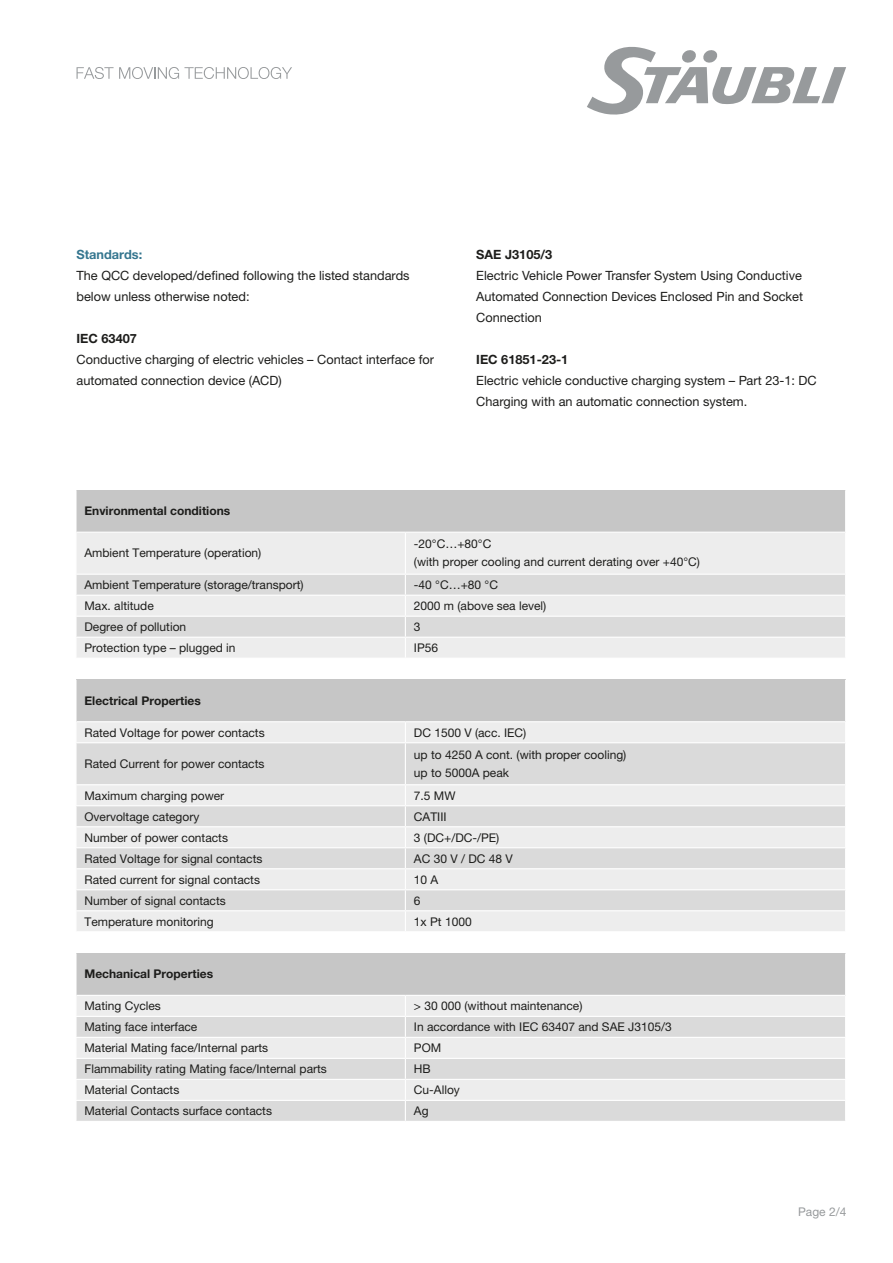
<style>
.page{position:relative;width:893px;height:1263px;background:#fff}
.page>*{position:absolute;margin:0;border:0;box-sizing:border-box;transform-origin:0 0}
.DS_Copy_Text_EN{font:12.75px/21px "Helvetica Neue LTW1 G";color:#1d1d1b}
.DS_Copy_Text_EN-2{font:700 12.75px "Helvetica Neue LTW1 G";color:#1d1d1b}
.DS_Copy_Text_EN-3{font:700 12.75px "Helvetica Neue LTW1 G";color:#35768f}
.Table_Body_neutral{font:12px "Helvetica Neue LTW1 G";color:#1d1d1b}
.Table_Header_neutral{font:700 12px "Helvetica Neue LTW1 G";color:#1d1d1b}
.DS_Address_Ref-No{font:12px "Helvetica Neue LTW1 G";color:#979a9c}
</style>
<div class="page">
<svg style="left:587px;top:47px;width:259px;height:68px"></svg>
<svg style="left:77px;top:67px;width:215px;height:12px"></svg>
<div style="left:76px;top:490px;width:770px;height:42px;background:#c6c6c6"></div>
<div style="left:77px;top:533px;width:768px;height:125px;background:#ededed"></div>
<svg style="left:77px;top:575px;width:768px;height:62px;background:#e0e0e0"></svg>
<hr style="left:75px;top:490px;width:2px;height:42px;background:#fff">
<hr style="left:845px;top:490px;width:1px;height:42px;background:#fff">
<hr style="left:75px;top:574px;width:330px;height:1px;background:#fff">
<hr style="left:405px;top:574px;width:441px;height:1px;background:#fff">
<hr style="left:75px;top:595px;width:330px;height:1px;background:#fff">
<hr style="left:405px;top:595px;width:441px;height:1px;background:#fff">
<hr style="left:405px;top:533px;width:1px;height:41px;background:#fff">
<hr style="left:75px;top:616px;width:330px;height:1px;background:#fff">
<hr style="left:405px;top:616px;width:441px;height:1px;background:#fff">
<hr style="left:75px;top:637px;width:330px;height:1px;background:#fff">
<hr style="left:405px;top:637px;width:441px;height:1px;background:#fff">
<svg style="left:405px;top:575px;width:1px;height:83px"></svg>
<div style="left:76px;top:680px;width:770px;height:42px;background:#c6c6c6"></div>
<div style="left:77px;top:722px;width:768px;height:209px;background:#ededed"></div>
<svg style="left:77px;top:743px;width:768px;height:167px;background:#e1e1e1"></svg>
<hr style="left:75px;top:680px;width:2px;height:42px;background:#fff">
<hr style="left:845px;top:680px;width:1px;height:42px;background:#fff">
<hr style="left:77px;top:721px;width:328px;height:1px;background:#fff">
<hr style="left:405px;top:721px;width:440px;height:1px;background:#fff">
<hr style="left:75px;top:742px;width:330px;height:1px;background:#fff">
<hr style="left:405px;top:742px;width:441px;height:1px;background:#fff">
<hr style="left:405px;top:743px;width:1px;height:41px;background:#fff">
<hr style="left:75px;top:784px;width:330px;height:1px;background:#fff">
<hr style="left:405px;top:784px;width:441px;height:1px;background:#fff">
<svg style="left:405px;top:722px;width:1px;height:20px"></svg>
<hr style="left:75px;top:805px;width:330px;height:1px;background:#fff">
<hr style="left:405px;top:805px;width:441px;height:1px;background:#fff">
<hr style="left:75px;top:826px;width:330px;height:1px;background:#fff">
<hr style="left:405px;top:826px;width:441px;height:1px;background:#fff">
<svg style="left:405px;top:785px;width:1px;height:146px"></svg>
<hr style="left:75px;top:847px;width:330px;height:1px;background:#fff">
<hr style="left:75px;top:868px;width:330px;height:1px;background:#fff">
<hr style="left:75px;top:889px;width:330px;height:1px;background:#fff">
<hr style="left:75px;top:910px;width:330px;height:1px;background:#fff">
<hr style="left:405px;top:847px;width:441px;height:1px;background:#fff">
<hr style="left:405px;top:868px;width:441px;height:1px;background:#fff">
<hr style="left:405px;top:889px;width:441px;height:1px;background:#fff">
<hr style="left:405px;top:910px;width:441px;height:1px;background:#fff">
<div style="left:76px;top:953px;width:770px;height:42px;background:#c6c6c6"></div>
<div style="left:77px;top:996px;width:768px;height:20px;background:#ededed"></div>
<svg style="left:77px;top:1017px;width:768px;height:104px;background:#e1e1e1"></svg>
<hr style="left:75px;top:953px;width:2px;height:42px;background:#fff">
<hr style="left:845px;top:953px;width:1px;height:42px;background:#fff">
<hr style="left:75px;top:1037px;width:330px;height:1px;background:#fff">
<hr style="left:405px;top:1037px;width:441px;height:1px;background:#fff">
<svg style="left:405px;top:996px;width:1px;height:125px"></svg>
<hr style="left:75px;top:1058px;width:330px;height:1px;background:#fff">
<hr style="left:75px;top:1079px;width:330px;height:1px;background:#fff">
<hr style="left:75px;top:1100px;width:330px;height:1px;background:#fff">
<hr style="left:405px;top:1058px;width:441px;height:1px;background:#fff">
<hr style="left:405px;top:1079px;width:441px;height:1px;background:#fff">
<hr style="left:405px;top:1100px;width:441px;height:1px;background:#fff">
<p class="DS_Copy_Text_EN-3" style="left:77px;top:247px;width:67px">Standards:</p>
<p class="DS_Copy_Text_EN" style="left:77px;top:265px;width:335px">The QCC developed/defined following the listed standards below unless otherwise noted:</p>
<p class="DS_Copy_Text_EN-2" style="left:77px;top:331px;width:62px">IEC 63407</p>
<p class="DS_Copy_Text_EN" style="left:77px;top:349px;width:359px">Conductive charging of electric vehicles – Contact interface for automated connection device (ACD)</p>
<p class="DS_Copy_Text_EN-2" style="left:476px;top:247px;width:78px">SAE J3105/3</p>
<p class="DS_Copy_Text_EN" style="left:476px;top:265px;width:328px;text-align:justify">Electric Vehicle Power Transfer System Using Conductive Automated Connection Devices Enclosed Pin and Socket Connection</p>
<p class="DS_Copy_Text_EN-2" style="left:476px;top:352px;width:94px">IEC 61851-23-1</p>
<p class="DS_Copy_Text_EN" style="left:476px;top:370px;width:342px">Electric vehicle conductive charging system – Part 23-1: DC<br>Charging with an automatic connection system.</p>
<p class="Table_Header_neutral" style="left:84px;top:503px;width:147px">Environmental conditions</p>
<p class="Table_Body_neutral" style="left:84px;top:546px;width:178px">Ambient Temperature (operation)</p>
<p class="Table_Body_neutral" style="left:414px;top:537px;width:79px">-20°C…+80°C</p>
<p class="Table_Body_neutral" style="left:414px;top:555px;width:288px">(with proper cooling and current derating over +40°C)</p>
<p class="Table_Body_neutral" style="left:84px;top:577px;width:221px">Ambient Temperature (storage/transport)</p>
<p class="Table_Body_neutral" style="left:414px;top:577px;width:86px">-40 °C…+80 °C</p>
<p class="Table_Body_neutral" style="left:84px;top:598px;width:71px">Max. altitude</p>
<p class="Table_Body_neutral" style="left:414px;top:598px;width:134px">2000 m (above sea level)</p>
<p class="Table_Body_neutral" style="left:84px;top:619px;width:103px">Degree of pollution</p>
<p class="Table_Body_neutral" style="left:414px;top:619px;width:8px">3</p>
<p class="Table_Body_neutral" style="left:84px;top:640px;width:153px">Protection type – plugged in</p>
<p class="Table_Body_neutral" style="left:414px;top:640px;width:26px">IP56</p>
<p class="Table_Header_neutral" style="left:84px;top:693px;width:118px">Electrical Properties</p>
<p class="Table_Body_neutral" style="left:84px;top:725px;width:182px">Rated Voltage for power contacts</p>
<p class="Table_Body_neutral" style="left:414px;top:725px;width:114px">DC 1500 V (acc. IEC)</p>
<p class="Table_Body_neutral" style="left:84px;top:756px;width:181px">Rated Current for power contacts</p>
<p class="Table_Body_neutral" style="left:414px;top:747px;width:214px">up to 4250 A cont. (with proper cooling)</p>
<p class="Table_Body_neutral" style="left:414px;top:765px;width:97px">up to 5000A peak</p>
<p class="Table_Body_neutral" style="left:84px;top:788px;width:141px">Maximum charging power</p>
<p class="Table_Body_neutral" style="left:414px;top:788px;width:43px">7.5 MW</p>
<p class="Table_Body_neutral" style="left:84px;top:809px;width:116px">Overvoltage category</p>
<p class="Table_Body_neutral" style="left:414px;top:809px;width:34px">CATIII</p>
<p class="Table_Body_neutral" style="left:84px;top:830px;width:145px">Number of power contacts</p>
<p class="Table_Body_neutral" style="left:414px;top:830px;width:87px">3 (DC+/DC-/PE)</p>
<p class="Table_Body_neutral" style="left:84px;top:851px;width:180px">Rated Voltage for signal contacts</p>
<p class="Table_Body_neutral" style="left:414px;top:851px;width:100px">AC 30 V / DC 48 V</p>
<p class="Table_Body_neutral" style="left:84px;top:872px;width:177px">Rated current for signal contacts</p>
<p class="Table_Body_neutral" style="left:414px;top:872px;width:26px">10 A</p>
<p class="Table_Body_neutral" style="left:84px;top:893px;width:143px">Number of signal contacts</p>
<p class="Table_Body_neutral" style="left:414px;top:893px;width:8px">6</p>
<p class="Table_Body_neutral" style="left:84px;top:914px;width:131px">Temperature monitoring</p>
<p class="Table_Body_neutral" style="left:414px;top:914px;width:59px">1x Pt 1000</p>
<p class="Table_Header_neutral" style="left:84px;top:967px;width:130px">Mechanical Properties</p>
<p class="Table_Body_neutral" style="left:84px;top:998px;width:78px">Mating Cycles</p>
<p class="Table_Body_neutral" style="left:414px;top:998px;width:170px">&gt; 30 000 (without maintenance)</p>
<p class="Table_Body_neutral" style="left:84px;top:1019px;width:114px">Mating face interface</p>
<p class="Table_Body_neutral" style="left:414px;top:1019px;width:259px">In accordance with IEC 63407 and SAE J3105/3</p>
<p class="Table_Body_neutral" style="left:84px;top:1040px;width:185px">Material Mating face/Internal parts</p>
<p class="Table_Body_neutral" style="left:414px;top:1040px;width:29px">POM</p>
<p class="Table_Body_neutral" style="left:84px;top:1061px;width:244px">Flammability rating Mating face/Internal parts</p>
<p class="Table_Body_neutral" style="left:414px;top:1061px;width:18px">HB</p>
<p class="Table_Body_neutral" style="left:84px;top:1082px;width:96px">Material Contacts</p>
<p class="Table_Body_neutral" style="left:414px;top:1082px;width:47px">Cu-Alloy</p>
<p class="Table_Body_neutral" style="left:84px;top:1103px;width:189px">Material Contacts surface contacts</p>
<p class="Table_Body_neutral" style="left:414px;top:1103px;width:16px">Ag</p>
<p class="DS_Address_Ref-No" style="left:798px;top:1204px;width:50px">Page 2/4</p>
</div>
